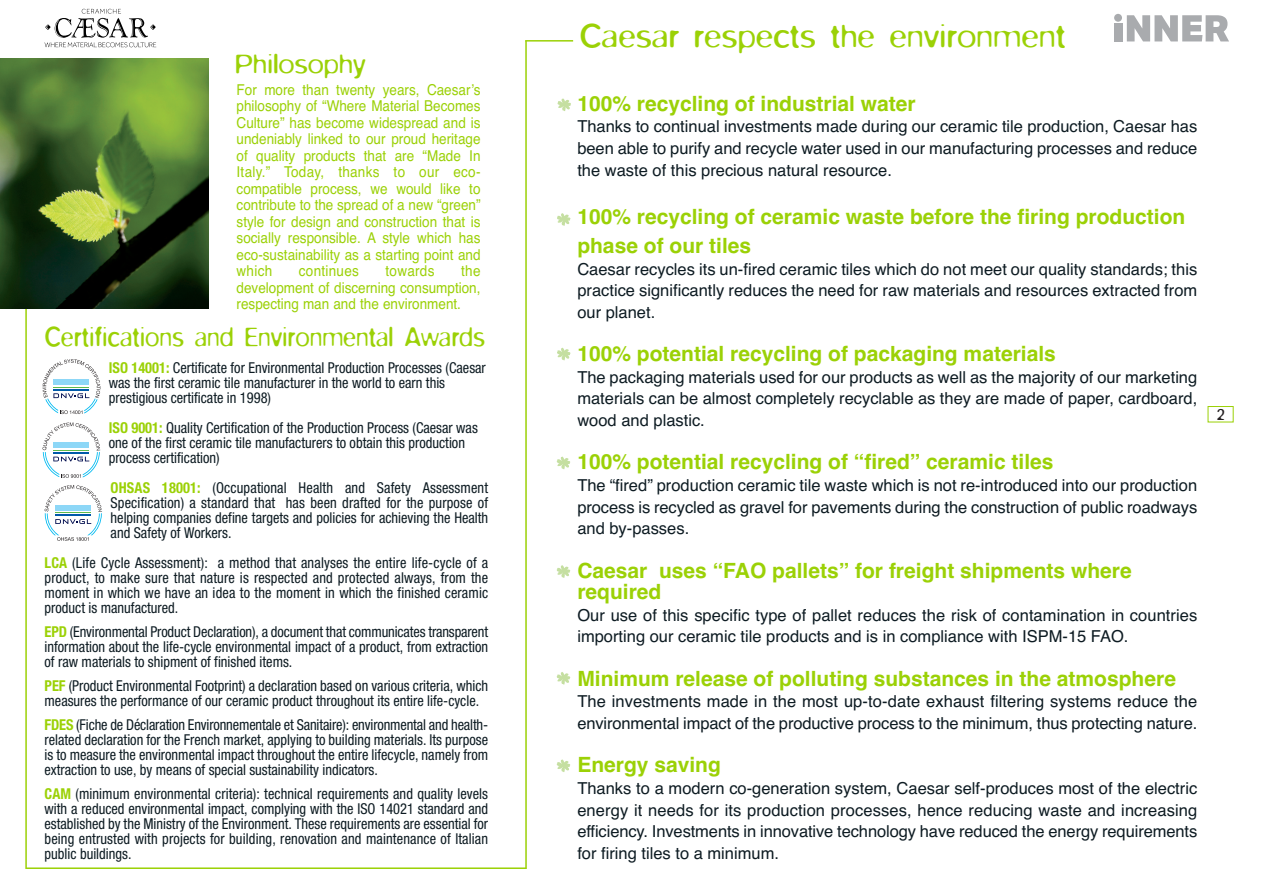
<style>
.page{position:relative;width:1263px;height:893px;background:#fff}
.page>*{position:absolute;margin:0;border:0;box-sizing:border-box;transform-origin:0 0}
.t1{font:300 36px "Blur";color:#9bd106}
.t2{font:300 30px "Blur";color:#9bd106;scale:.89 1}
.t3{font:300 30px "Blur";color:#9bd106}
.t4{font:700 21px/28.8px "Helvetica";color:#9bd106}
.t5{font:300 18px "Blur";color:#231f20}
.t6{font:16.5px/21.6px "Helvetica";color:#0d1b22;text-align:justify}
.t7{font:condensed 15px/15px "Helvetica Neue";color:#0d1b22;text-align:justify;scale:.96 1}
.t8{font:15px/16.5px "Helvetica";color:#9bd106;text-align:justify;scale:.9 1}
.t9{font:15px "Helvetica";letter-spacing:.02em;color:#9bd106;scale:.9 1}
.s1{font-weight:700;color:#9bd106}
</style>
<div class="page">
<div style="left:1114px;top:23px;width:8px;height:18px;background:#a9abae"></div>
<svg style="left:1127px;top:15px;width:102px;height:26px"></svg>
<div style="left:1114px;top:14px;width:8px;height:8px;background:#a9abae;border-radius:50%"></div>
<svg style="left:45px;top:9px;width:111px;height:38px"></svg>
<div style="left:1208px;top:406px;width:25px;height:16px;border:1px solid #9bd106"></div>
<hr style="left:525px;top:40px;width:48px;height:2px;background:#9bd106">
<hr style="left:26px;top:867px;width:500px;height:2px;background:#9bd106">
<hr style="left:525px;top:41px;width:2px;height:828px;background:#9bd106">
<hr style="left:25px;top:260px;width:2px;height:609px;background:#9bd106">
<img style="left:0;top:59px;width:208px;height:250px">
<svg style="left:557px;top:98px;width:14px;height:13px"></svg>
<svg style="left:557px;top:213px;width:13px;height:13px"></svg>
<svg style="left:557px;top:348px;width:13px;height:12px"></svg>
<svg style="left:557px;top:456px;width:13px;height:13px"></svg>
<svg style="left:557px;top:565px;width:13px;height:13px"></svg>
<svg style="left:557px;top:672px;width:13px;height:13px"></svg>
<svg style="left:557px;top:759px;width:13px;height:13px"></svg>
<svg style="left:43px;top:422px;width:57px;height:56px"></svg>
<svg style="left:45px;top:485px;width:57px;height:56px"></svg>
<svg style="left:43px;top:359px;width:57px;height:55px"></svg>
<h2 class="t3" style="left:235px;top:45px;width:132px">Philosophy</h2>
<p class="t8" style="left:237px;top:81px;width:272px">For more than twenty years, Caesar’s philosophy of “Where Material Becomes Culture” has become widespread and is undeniably linked to our proud heritage of quality products that are “Made In Italy.” Today, thanks to our eco&shy;compatible process, we would like to contribute to the spread of a new “green” style for design and construction that is socially responsible. A style which has eco-sustainability as a starting point and which</p>
<p class="t8" style="left:237px;top:263px;width:272px;text-indent:225px">the development of discerning consumption, respecting man and the environment.</p>
<h2 class="t2" style="left:45px;top:318px;width:497px">Certifications and Environmental Awards</h2>
<p class="t7" style="left:109px;top:362px;width:394px;text-align:left"><span class="s1">ISO 14001:</span> Certificate for Environmental Production Processes (Caesar was the first ceramic tile manufacturer in the world to earn this prestigious certificate in 1998)</p>
<p class="t7" style="left:109px;top:422px;width:386px;text-align:left"><span class="s1">ISO 9001:</span> Quality Certification of the Production Process (Caesar was one of the first ceramic tile manufacturers to obtain this production process certification)</p>
<p class="t7" style="left:111px;top:482px;width:395px"><span class="s1">OHSAS 18001:</span> (Occupational Health and Safety Assessment Specification) a standard that has been drafted for the purpose of helping companies define targets and policies for achieving the Health and Safety of Workers.</p>
<p class="t7" style="left:45px;top:557px;width:464px"><span class="s1">LCA</span> (Life Cycle Assessment): a method that analyses the entire life-cycle of a product, to make sure that nature is respected and protected always, from the moment in which we have an idea to the moment in which the finished ceramic product is manufactured.</p>
<p class="t7" style="left:45px;top:626px;width:464px"><span class="s1">EPD</span> (Environmental Product Declaration), a document that communicates transparent information about the life-cycle environmental impact of a product, from extraction of raw materials to shipment of finished items.</p>
<p class="t7" style="left:45px;top:680px;width:464px"><span class="s1">PEF</span> (Product Environmental Footprint) a declaration based on various criteria, which measures the performance of our ceramic product throughout its entire life-cycle.</p>
<p class="t7" style="left:45px;top:719px;width:464px"><span class="s1">FDES</span> (Fiche de Déclaration Environnementale et Sanitaire): environmental and health&shy;related declaration for the French market, applying to building materials. Its purpose is to measure the environmental impact throughout the entire lifecycle, namely from extraction to use, by means of special sustainability indicators.</p>
<p class="t7" style="left:45px;top:788px;width:464px"><span class="s1">CAM</span> (minimum environmental criteria): technical requirements and quality levels with a reduced environmental impact, complying with the ISO 14021 standard and established by the Ministry of the Environment. These requirements are essential for being entrusted with projects for building, renovation and maintenance of Italian public buildings.</p>
<p class="t9" style="left:299px;top:262px;width:68px">continues</p>
<p class="t9" style="left:386px;top:262px;width:56px">towards</p>
<h1 class="t1" style="left:580px;top:14px;width:488px">Caesar respects the environment</h1>
<h3 class="t4" style="left:577px;top:89px;width:340px">100% recycling of industrial water</h3>
<p class="t6" style="left:577px;top:116px;width:621px">Thanks to continual investments made during our ceramic tile production, Caesar has been able to purify and recycle water used in our manufacturing processes and reduce the waste of this precious natural resource.</p>
<h3 class="t4" style="left:577px;top:202px;width:609px">100% recycling of ceramic waste before the firing production phase of our tiles</h3>
<p class="t6" style="left:577px;top:258px;width:621px">Caesar recycles its un-fired ceramic tiles which do not meet our quality standards; this practice significantly reduces the need for raw materials and resources extracted from our planet.</p>
<h3 class="t4" style="left:577px;top:339px;width:480px">100% potential recycling of packaging materials</h3>
<p class="t6" style="left:577px;top:366px;width:621px">The packaging materials used for our products as well as the majority of our marketing materials can be almost completely recyclable as they are made of paper, cardboard, wood and plastic.</p>
<h3 class="t4" style="left:577px;top:448px;width:478px">100% potential recycling of “fired” ceramic tiles</h3>
<p class="t6" style="left:577px;top:474px;width:621px">The “fired” production ceramic tile waste which is not re-introduced into our production process is recycled as gravel for pavements during the construction of public roadways and by-passes.</p>
<h3 class="t4" style="left:577px;top:559px;width:556px;line-height:21.6px">Caesar uses “FAO pallets” for freight shipments where required</h3>
<p class="t6" style="left:577px;top:604px;width:621px">Our use of this specific type of pallet reduces the risk of contamination in countries importing our ceramic tile products and is in compliance with ISPM-15 FAO.</p>
<h3 class="t4" style="left:577px;top:664px;width:600px">Minimum release of polluting substances in the atmosphere</h3>
<p class="t6" style="left:577px;top:691px;width:621px">The investments made in the most up-to-date exhaust filtering systems reduce the environmental impact of the productive process to the minimum, thus protecting nature.</p>
<h3 class="t4" style="left:577px;top:751px;width:145px">Energy saving</h3>
<p class="t6" style="left:577px;top:777px;width:621px">Thanks to a modern co-generation system, Caesar self-produces most of the electric energy it needs for its production processes, hence reducing waste and increasing efficiency. Investments in innovative technology have reduced the energy requirements for firing tiles to a minimum.</p>
<p class="t5" style="left:1216px;top:403px;width:10px">2</p>
</div>
